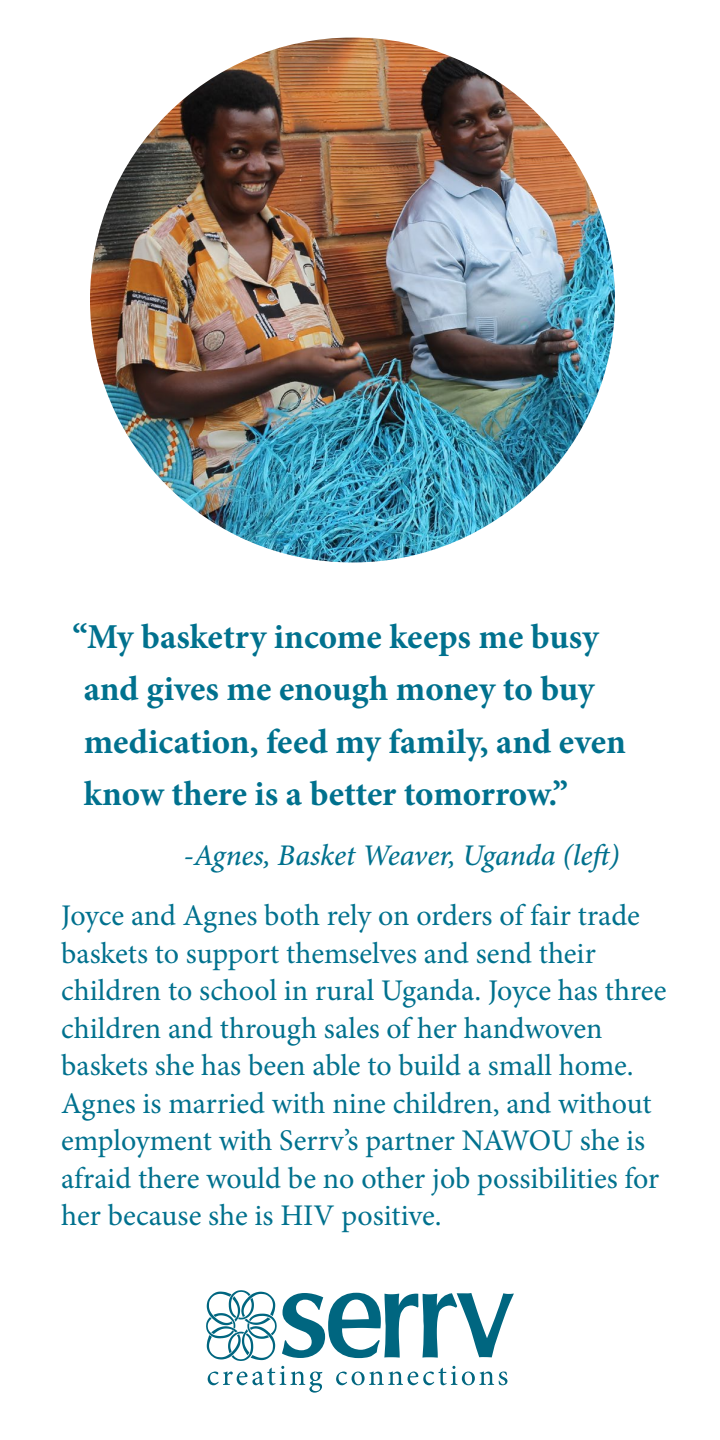
<style>
.page{position:relative;width:720px;height:1440px;background:#fff}
.page>*{position:absolute;margin:0;border:0;box-sizing:border-box;transform-origin:0 0}
.t1{font:700 35px/52.5px "Minion Pro";color:#00718e}
.t2{font:30px/37.5px "Minion Pro";color:#00718e}
.t3{font:italic 500 30px "Minion Pro";letter-spacing:-.005em;color:#00718e}
</style>
<div class="page">
<img style="left:90px;top:38px;width:525px;height:524px;border-radius:262px">
<svg style="left:206px;top:1290px;width:308px;height:103px"></svg>
<p class="t1" style="left:84px;top:610px;width:544px;text-indent:-11px">“My basketry income keeps me busy and gives me enough money to buy medication, feed my family, and even know there is a better tomorrow.”</p>
<p class="t3" style="left:184px;top:835px;width:437px">-Agnes, Basket Weaver, Uganda (left)</p>
<p class="t2" style="left:61px;top:897px;width:607px">Joyce and Agnes both rely on orders of fair trade baskets to support themselves and send their children to school in rural Uganda. Joyce has three children and through sales of her handwoven baskets she has been able to build a small home.<br>Agnes is married with nine children, and without employment with Serrv’s partner NAWOU she is afraid there would be no other job possibilities for her because she is HIV positive.</p>
</div>
